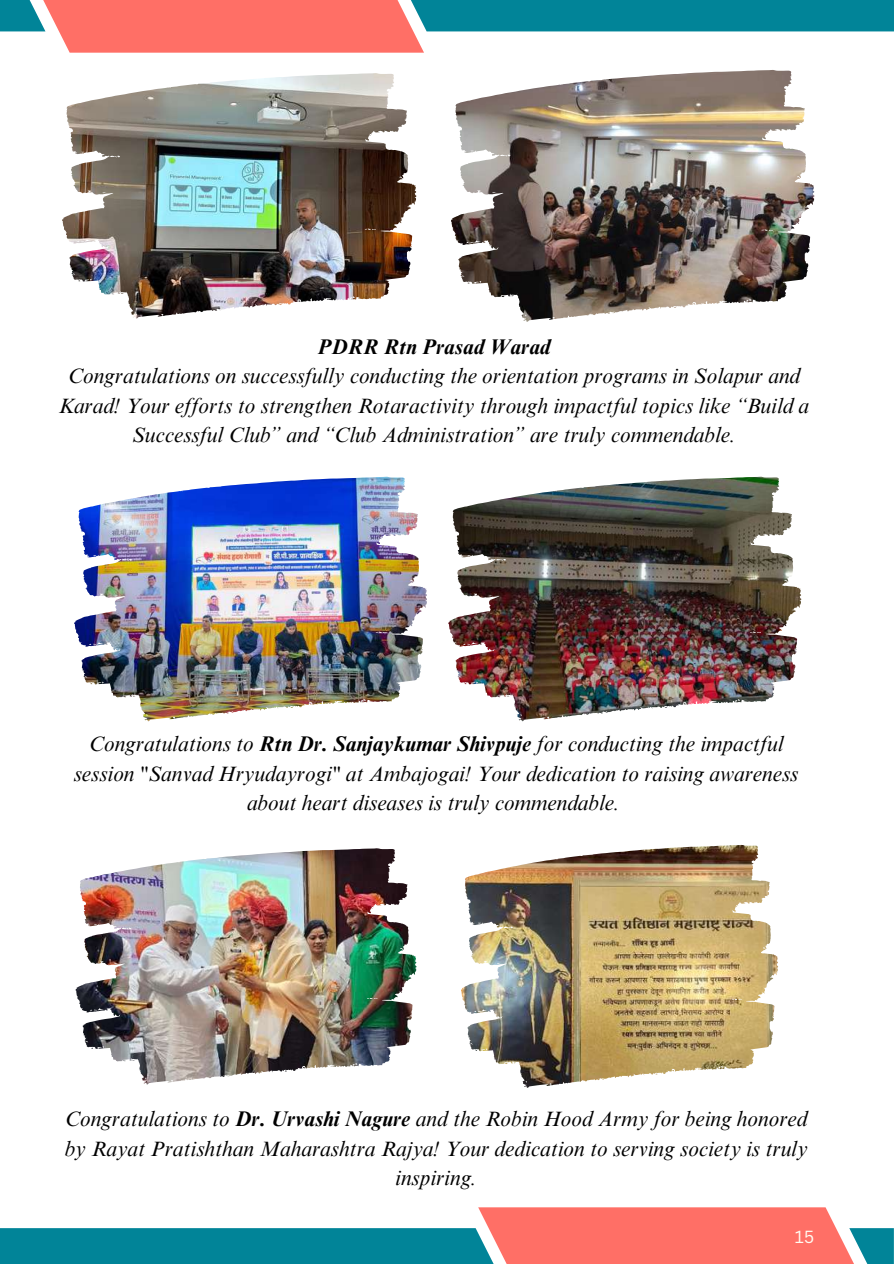
<style>
.page{position:relative;width:894px;height:1264px;background:#fff}
.page>*{position:absolute;margin:0;border:0;box-sizing:border-box;transform-origin:0 0}
.t1{font:italic 21.15px/29.5px "Times NRMT Pro";color:#000;text-align:center}
.t2{font:italic 700 21.15px "Times NRMT Pro";color:#000}
.t3{font:17.1px "Canva Sans";color:#fffbf2}
.s1{font-weight:700}
</style>
<div class="page">
<img style="left:62px;top:70px;width:753px;height:1018px">
<svg style="left:0;top:0;width:893px;height:53px"></svg>
<svg style="left:0;top:1207px;width:893px;height:56px"></svg>
<img style="left:761px;top:84px;width:53px;height:109px">
<img style="left:365px;top:87px;width:51px;height:106px">
<img style="left:750px;top:490px;width:50px;height:106px">
<img style="left:376px;top:490px;width:51px;height:106px">
<img style="left:732px;top:858px;width:45px;height:105px">
<img style="left:367px;top:861px;width:49px;height:102px">
<p class="t2" style="left:317px;top:338px;width:234px">PDRR Rtn Prasad Warad</p>
<p class="t1" style="left:59px;top:364px;width:751px">Congratulations on successfully conducting the orientation programs in Solapur and<br>Karad! Your efforts to strengthen Rotaractivity through impactful topics like “Build a<br>Successful Club” and “Club Administration” are truly commendable.</p>
<p class="t1" style="left:74px;top:732px;width:726px">Congratulations to <span class="s1">Rtn Dr. Sanjaykumar Shivpuje</span> for conducting the impactful session "Sanvad Hryudayrogi" at Ambajogai! Your dedication to raising awareness about heart diseases is truly commendable.</p>
<p class="t1" style="left:65px;top:1106px;width:744px">Congratulations to <span class="s1">Dr. Urvashi Nagure</span> and the Robin Hood Army for being honored by Rayat Pratishthan Maharashtra Rajya! Your dedication to serving society is truly inspiring.</p>
<p class="t3" style="left:794px;top:1224px;width:21px">15</p>
</div>
